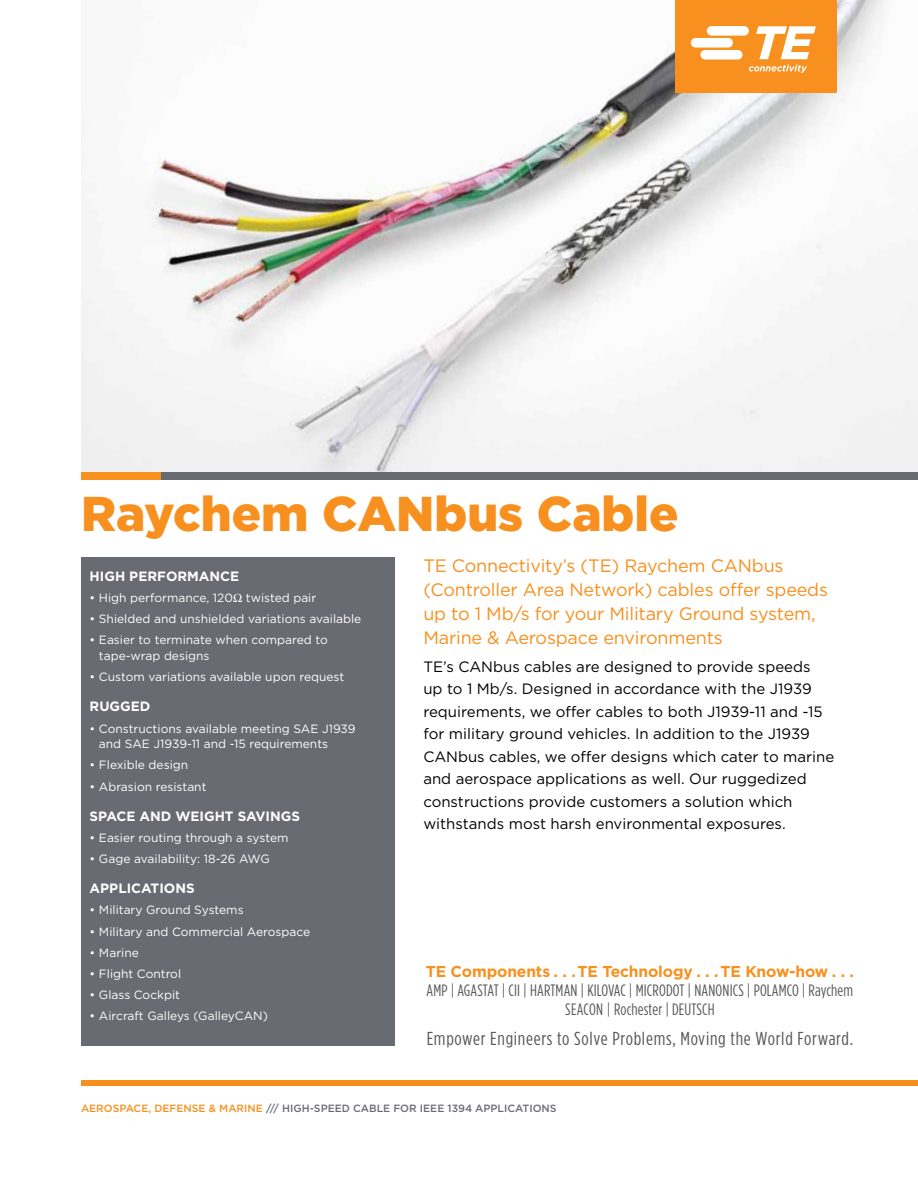
<style>
.page{position:relative;width:918px;height:1188px;background:#fff}
.page>*{position:absolute;margin:0;border:0;box-sizing:border-box;transform-origin:0 0}
.t1{font:900 48.75px "Gotham";color:#f7901e}
.t2{font:18.75px "Gotham Condensed";letter-spacing:.035em;color:#58595b;scale:1.06 1}
.t3{font:18px/24px "Gotham";letter-spacing:-.01em;color:#f7901e}
.t4{font:16.5px/18.9px "Gotham Condensed";letter-spacing:.01em;color:#58595b;text-align:center}
.t5{font:700 15.75px "Gotham";letter-spacing:-.01em;color:#f7901e}
.t6{font:15px/22.5px "Gotham";color:#000}
.t7{font:700 13.5px "Gotham";color:#fff}
.t8{font:12px/15.8px "Gotham";color:#fff}
.t9{font:500 10.5px "Gotham";color:#696b73}
.s1{color:#f7901e}
</style>
<div class="page">
<img style="left:81px;top:0;width:837px;height:472px">
<div style="left:675px;top:0;width:162px;height:93px;background:#f7901e"></div>
<svg style="left:691px;top:26px;width:125px;height:47px"></svg>
<div style="left:81px;top:1080px;width:837px;height:6px;background:#f7901e"></div>
<div style="left:160px;top:472px;width:758px;height:8px;background:#696b73"></div>
<div style="left:81px;top:472px;width:79px;height:8px;background:#f7901e"></div>
<div style="left:81px;top:557px;width:313px;height:488px;background:#696b73"></div>
<h1 class="t1" style="left:81px;top:481px;width:599px">Raychem CANbus Cable</h1>
<p class="t7" style="left:90px;top:567px;width:151px">HIGH PERFORMANCE</p>
<p class="t8" style="left:90px;top:590px;width:228px">• High performance, 120 twisted pair</p>
<p class="t8" style="left:90px;top:611px;width:273px">• Shielded and unshielded variations available</p>
<p class="t8" style="left:99px;top:632px;width:230px;text-indent:-9px">• Easier to terminate when compared to tape-wrap designs</p>
<p class="t8" style="left:90px;top:669px;width:256px">• Custom variations available upon request</p>
<p class="t7" style="left:90px;top:698px;width:62px">RUGGED</p>
<p class="t8" style="left:99px;top:720px;width:258px;text-indent:-9px">• Constructions available meeting SAE J1939 and SAE J1939-11 and -15 requirements</p>
<p class="t8" style="left:90px;top:757px;width:100px">• Flexible design</p>
<p class="t8" style="left:90px;top:778px;width:118px">• Abrasion resistant</p>
<p class="t7" style="left:90px;top:807px;width:212px">SPACE AND WEIGHT SAVINGS</p>
<p class="t8" style="left:90px;top:830px;width:200px">• Easier routing through a system</p>
<p class="t8" style="left:90px;top:851px;width:182px">• Gage availability: 18-26 AWG</p>
<p class="t7" style="left:90px;top:879px;width:107px">APPLICATIONS</p>
<p class="t8" style="left:90px;top:902px;width:156px">• Military Ground Systems</p>
<p class="t8" style="left:90px;top:923px;width:222px">• Military and Commercial Aerospace</p>
<p class="t8" style="left:90px;top:944px;width:51px">• Marine</p>
<p class="t8" style="left:90px;top:965px;width:93px">• Flight Control</p>
<p class="t8" style="left:90px;top:987px;width:92px">• Glass Cockpit</p>
<p class="t8" style="left:90px;top:1008px;width:180px">• Aircraft Galleys (GalleyCAN)</p>
<h3 class="t3" style="left:423px;top:553px;width:406px">TE Connectivity’s (TE) Raychem CANbus (Controller Area Network) cables offer speeds up to 1 Mb/s for your Military Ground system, Marine &amp; Aerospace environments</h3>
<p class="t6" style="left:423px;top:655px;width:412px">TE’s CANbus cables are designed to provide speeds<br>up to 1 Mb/s. Designed in accordance with the J1939 requirements, we offer cables to both J1939-11 and -15 for military ground vehicles. In addition to the J1939<br>CANbus cables, we offer designs which cater to marine and aerospace applications as well. Our ruggedized constructions provide customers a solution which withstands most harsh environmental exposures.</p>
<h3 class="t5" style="left:426px;top:961px;width:430px">TE Components . . . TE Technology . . . TE Know-how . . .</h3>
<h3 class="t4" style="left:427px;top:981px;width:428px">AMP | AGASTAT | CII | HARTMAN | KILOVAC | MICRODOT | NANONICS | POLAMCO | Raychem<br>SEACON | Rochester | DEUTSCH</h3>
<h2 class="t2" style="left:427px;top:1029px;width:404px">Empower Engineers to Solve Problems, Moving the World Forward.</h2>
<p class="t9" style="left:81px;top:1102px;width:477px"><span class="s1">AEROSPACE, DEFENSE &amp; MARINE</span> /// HIGH-SPEED CABLE FOR IEEE 1394 APPLICATIONS</p>
</div>
